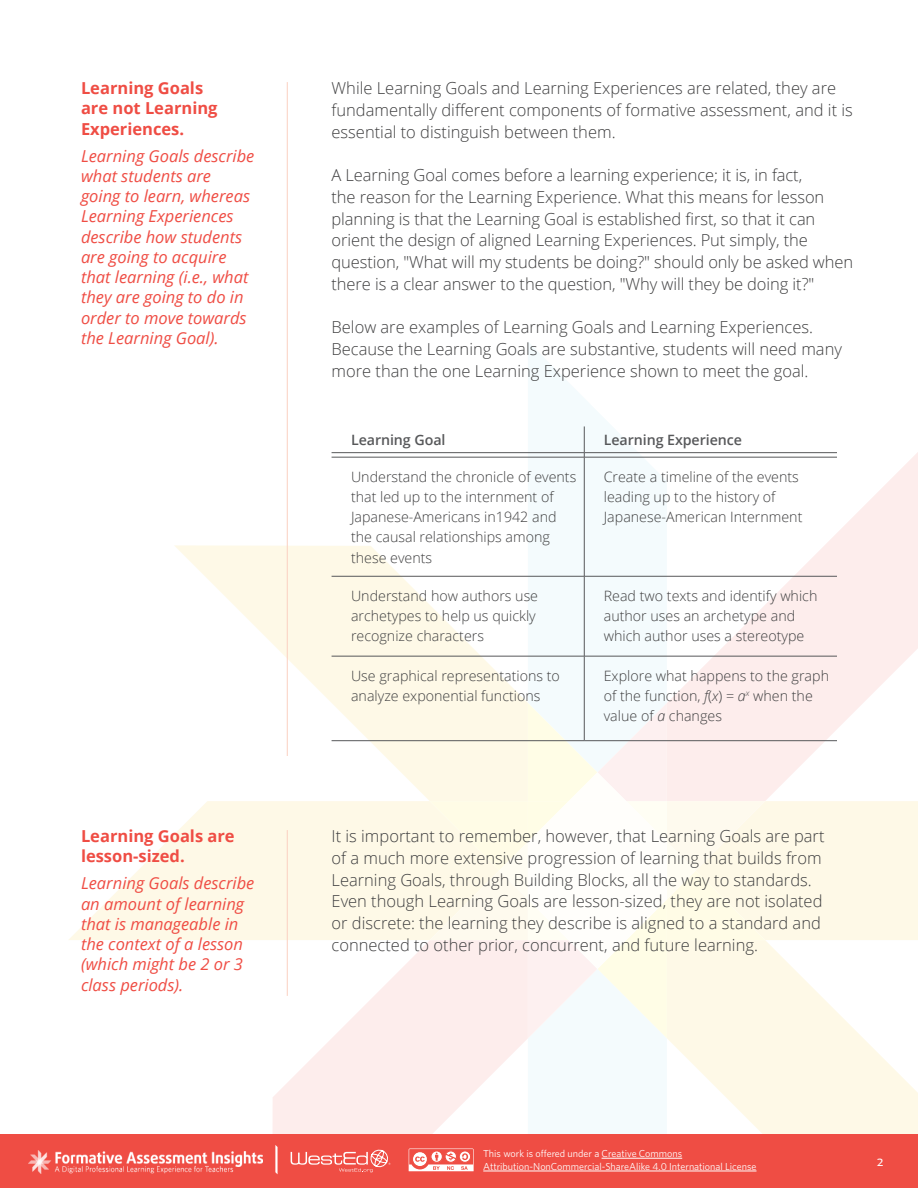
<style>
.page{position:relative;width:918px;height:1188px;background:#fff}
.page>*{position:absolute;margin:0;border:0;box-sizing:border-box;transform-origin:0 0}
.t1{font:300 16.5px/21.8px "Open Sans";color:#3e3e3f}
.t2{font:italic 16.5px/20.2px "Open Sans";color:#ef4d44}
.t3{font:700 16.5px/20.2px "Open Sans";color:#ef4d44}
.t4{font:300 14.25px/20.2px "Open Sans";color:#3e3e3f}
.t5{font:600 14.25px "Open Sans";letter-spacing:-.005em;color:#57585a}
.t6{font:13.5px "Daxline Pro";color:#fff}
.t7{font:10.2px/12.8px "Whitney HTF";color:#fff}
.s1{font-style:italic}
</style>
<div class="page">
<svg style="left:286px;top:447px;width:632px;height:98px"></svg>
<svg style="left:174px;top:545px;width:744px;height:590px"></svg>
<svg style="left:69px;top:801px;width:361px;height:139px;fill:#fef9e7"></svg>
<svg style="left:528px;top:342px;width:139px;height:793px;fill:#f4fbfd"></svg>
<svg style="left:430px;top:703px;width:488px;height:335px"></svg>
<div style="left:0;top:1135px;width:918px;height:53px;background:#ef4d44"></div>
<img style="left:29px;top:1150px;width:234px;height:23px">
<svg style="left:275px;top:1145px;width:3px;height:29px"></svg>
<svg style="left:291px;top:1149px;width:99px;height:23px"></svg>
<hr style="left:287px;top:830px;width:1px;height:166px;background:#fbd0c1">
<hr style="left:287px;top:82px;width:1px;height:674px;background:#fbd0c1">
<hr style="left:483px;top:1171px;width:274px;height:1px;background:#fff">
<hr style="left:602px;top:1158px;width:80px;height:1px;background:#fff">
<svg style="left:584px;top:426px;width:1px;height:31px"></svg>
<hr style="left:584px;top:457px;width:1px;height:119px;background:#57585a">
<hr style="left:332px;top:576px;width:252px;height:1px;background:#57585a">
<hr style="left:584px;top:576px;width:253px;height:1px;background:#57585a">
<hr style="left:584px;top:576px;width:1px;height:80px;background:#57585a">
<hr style="left:332px;top:656px;width:252px;height:1px;background:#57585a">
<hr style="left:584px;top:656px;width:253px;height:1px;background:#57585a">
<hr style="left:584px;top:656px;width:1px;height:85px;background:#57585a">
<hr style="left:332px;top:740px;width:252px;height:1px;background:#57585a">
<hr style="left:584px;top:740px;width:253px;height:1px;background:#57585a">
<hr style="left:332px;top:452px;width:252px;height:1px;background:#57585a">
<hr style="left:584px;top:452px;width:253px;height:1px;background:#57585a">
<hr style="left:332px;top:457px;width:252px;height:1px;background:#57585a">
<hr style="left:584px;top:457px;width:253px;height:1px;background:#57585a">
<svg style="left:409px;top:1149px;width:65px;height:22px"></svg>
<p class="t3" style="left:81px;top:78px;width:138px">Learning Goals are not Learning<br>Experiences.</p>
<p class="t2" style="left:81px;top:145px;width:175px">Learning Goals describe what students are going to learn, whereas<br>Learning Experiences describe how students are going to acquire that learning e.i( ., what they are going to do in order to move towards the Learning Goal .(</p>
<p class="t3" style="left:81px;top:826px;width:155px">Learning Goals are lesson-sized.</p>
<p class="t2" style="left:81px;top:873px;width:175px">Learning Goals describe an amount of learning that is manageable in the context of a lesson (which might be 2 or 3 class periods .(</p>
<p class="t1" style="left:332px;top:77px;width:506px">While Learning Goals and Learning Experiences are related, they are</p>
<p class="t1" style="left:332px;top:99px;width:523px">fundamentally different components of formative assessment, and isit</p>
<p class="t1" style="left:332px;top:120px;width:286px">essential to distinguish between them.</p>
<p class="t1" style="left:332px;top:164px;width:494px">A Learning Goal comes before a learning experience; isit in, fact, the reason for the Learning Experience. What this means for lesson</p>
<p class="t1" style="left:332px;top:207px;width:485px">planning is that the Learning Goal is established first, so that it can</p>
<p class="t1" style="left:332px;top:229px;width:523px">orient the design of aligned Learning Experiences. Put simply, the question ", What will my students be doing?" should only be asked when there is a clear answer to the question ", Why will they be doing "?i t</p>
<p class="t1" style="left:332px;top:316px;width:512px">Below are examples of Learning Goals and Learning Experiences.<br>Because the Learning Goals are substantive, students will need many more than the one Learning Experience shown to meet the goal.</p>
<p class="t5" style="left:351px;top:430px;width:96px">Learning Goal</p>
<p class="t4" style="left:351px;top:466px;width:227px">Understand the chronicle of events that led up to the internment of<br>Japanese-Americans in1942 and the causal relationships among these events</p>
<p class="t4" style="left:604px;top:466px;width:200px">Create a timeline of the events leading up to the history of<br>Japanese-American Internment</p>
<p class="t4" style="left:351px;top:585px;width:189px">Understand how authors use archetypes to help us quickly recognize characters</p>
<p class="t4" style="left:604px;top:585px;width:215px">Read two texts and identify which author uses an archetype and which author uses a stereotype</p>
<p class="t4" style="left:351px;top:665px;width:210px">Use graphical representations to analyze exponential functions</p>
<p class="t4" style="left:604px;top:665px;width:227px">Explore what happens to the graph of the function <span class="s1">x</span>(<span class="s1">f</span>, ) = <span class="s1">a</span> <sup>x</sup> when the value of <span class="s1">a</span> changes</p>
<p class="t5" style="left:604px;top:430px;width:140px">Learning Experience</p>
<p class="t1" style="left:332px;top:825px;width:494px">isIt important to remember, however, that Learning Goals are part of a much more extensive progression of learning that builds from Learning Goals, through Building Blocks, all the way to standards.<br>Even though Learning Goals are lesson-sized, they are not isolated or discrete: the learning they describe is aligned to a standard and connected to other prior, concurrent, and future learning.</p>
<p class="t7" style="left:483px;top:1147px;width:275px">This work is offered under a Creative Commons<br>Attribution-NonCommercial-ShareAlike 4.0 International License</p>
<p class="t6" style="left:877px;top:1152px;width:8px">2</p>
</div>
